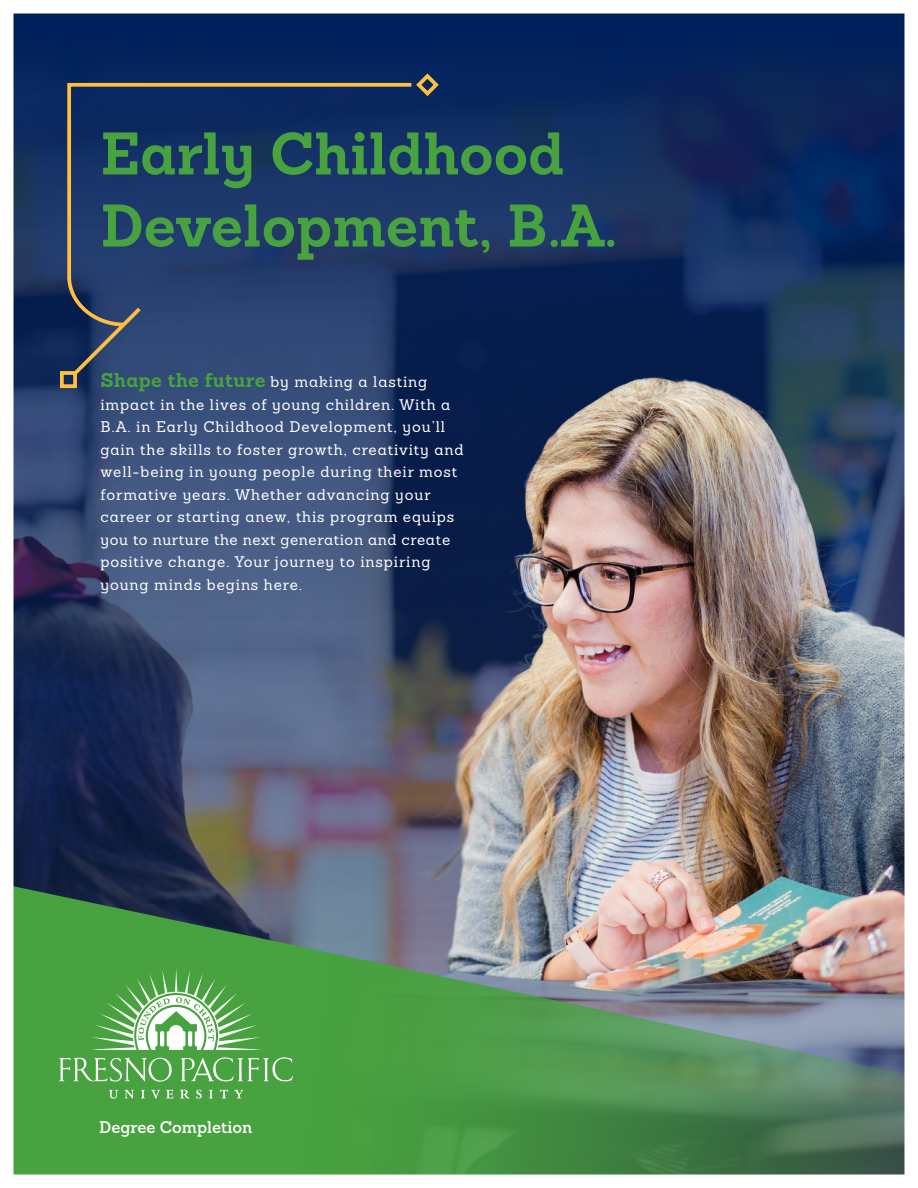
<style>
.page{position:relative;width:918px;height:1188px;background:#fff}
.page>*{position:absolute;margin:0;border:0;box-sizing:border-box;transform-origin:0 0}
.Main_Header{font:700 58.5px/72px "Sanchez";color:#48a23f}
.t1{font:600 16.5px "Sanchez";color:#fff}
.t2{font:15px/22.5px "Sanchez";letter-spacing:.06em;color:#fff}
.s1{font-weight:700;font-size:19.5px;color:#48a23f}
</style>
<div class="page">
<img style="left:13px;top:13px;width:892px;height:1162px">
<p class="Main_Header" style="left:100px;top:117px;width:519px">Early Childhood<br>Development, B.A.</p>
<p class="t2" style="left:100px;top:371px;width:365px"><span class="s1">Shape the future</span> by making a lasting impact in the lives of young children. With a B.A. in Early Childhood Development, you’ll gain the skills to foster growth, creativity and well-being in young people during their most formative years. Whether advancing your career or starting anew, this program equips you to nurture the next generation and create positive change. Your journey to inspiring young minds begins here.</p>
<p class="t1" style="left:99px;top:1116px;width:155px">Degree Completion</p>
</div>
